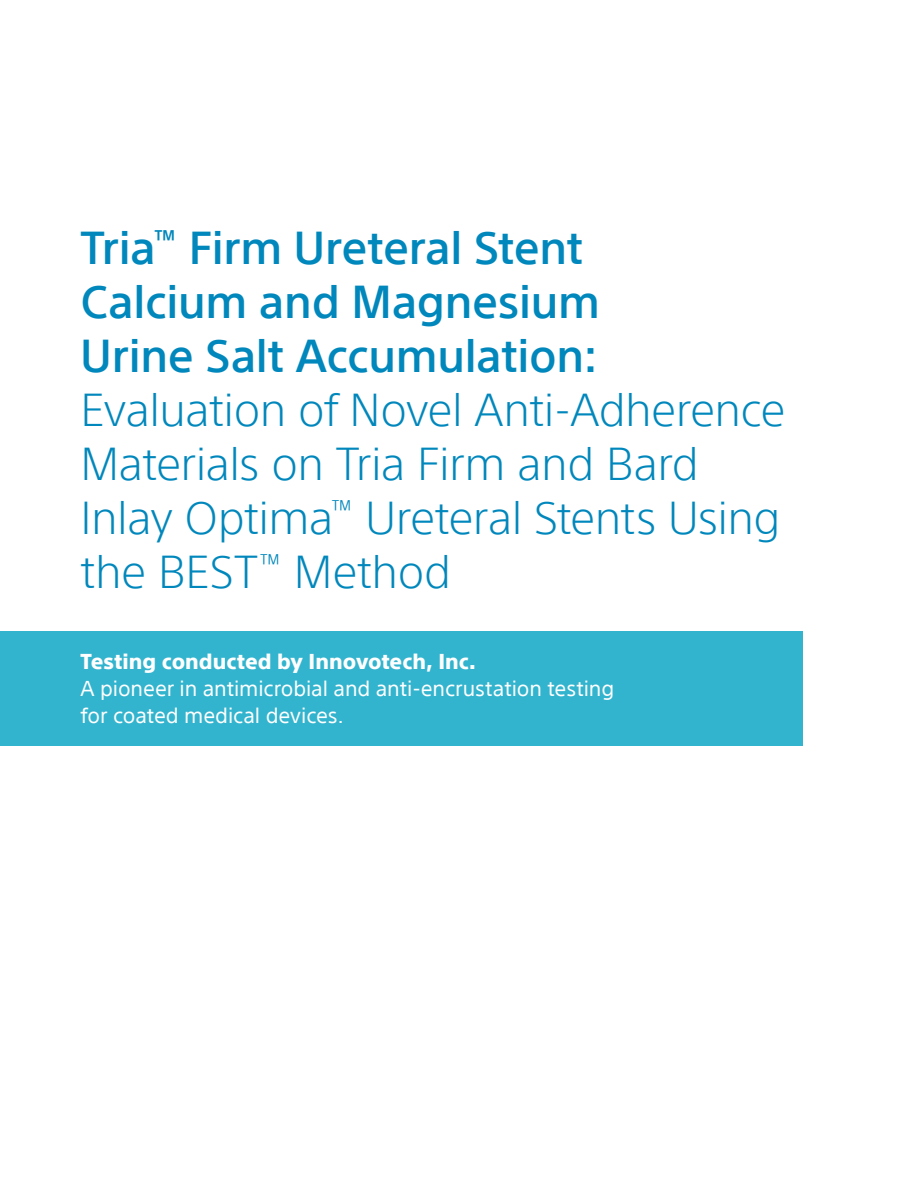
<style>
.page{position:relative;width:918px;height:1188px;background:#fff}
.page>*{position:absolute;margin:0;border:0;box-sizing:border-box;transform-origin:0 0}
.t1{font:300 45px/54px "SST";letter-spacing:-.015em;color:#0087bc}
.t2{font:500 45px/54px "SST";letter-spacing:-.005em;color:#0087bc}
.t3{font:21px/27px "SST";letter-spacing:-.005em;color:#fff}
.t4{font:800 21px "SST";letter-spacing:.005em;color:#fff}
</style>
<div class="page">
<div style="left:0;top:631px;width:802px;height:115px;background:#33b4ce"></div>
<p class="t2" style="left:81px;top:221px;width:521px">Tria<sup>™</sup> Firm Ureteral Stent<br>Calcium and Magnesium<br>Urine Salt Accumulation:</p>
<p class="t1" style="left:81px;top:383px;width:706px">Evaluation of Novel Anti-Adherence<br>Materials on Tria Firm and Bard<br>Inlay Optima<sup>™</sup> Ureteral Stents Using the BEST<sup>™</sup> Method</p>
<p class="t4" style="left:81px;top:649px;width:397px">Testing conducted by Innovotech, Inc.</p>
<p class="t3" style="left:81px;top:675px;width:535px">A pioneer in antimicrobial and anti-encrustation testing for coated medical devices.</p>
</div>
